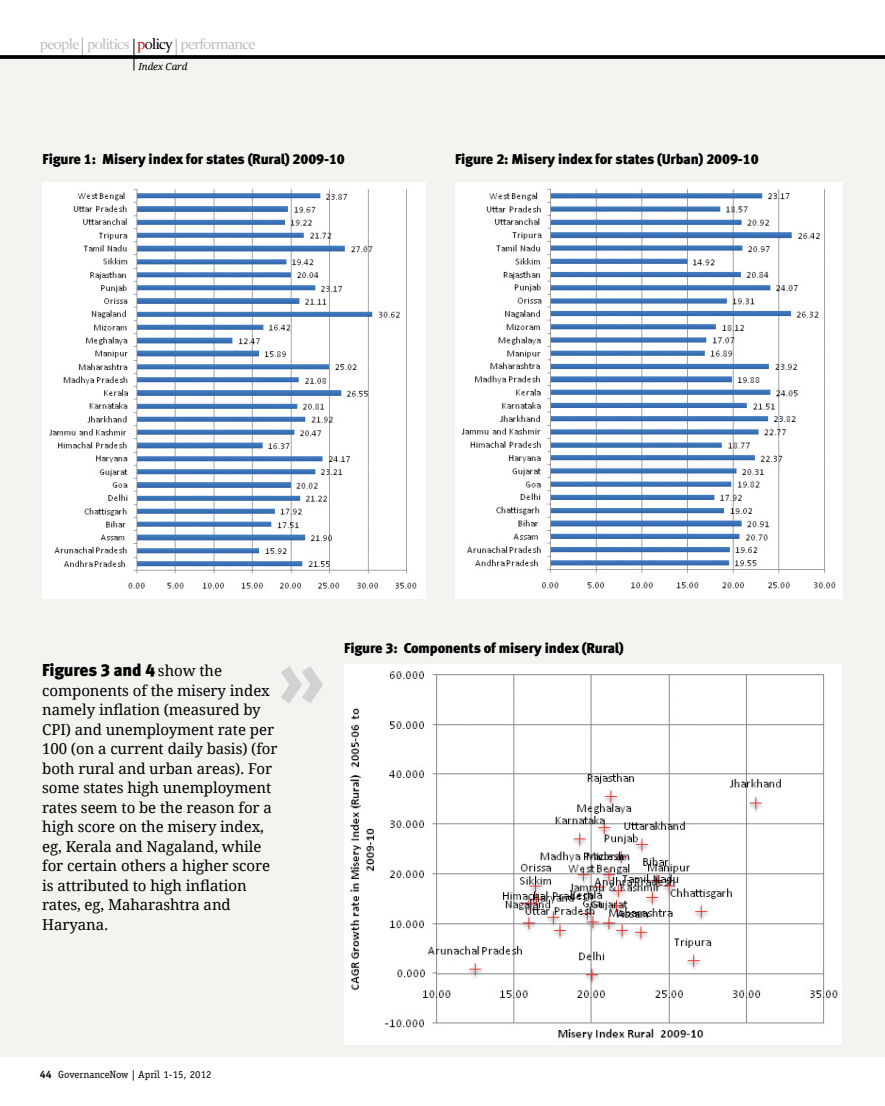
<style>
.page{position:relative;width:885px;height:1106px;background:#fff}
.page>*{position:absolute;margin:0;border:0;box-sizing:border-box;transform-origin:0 0}
.t1{font:17.25px "Meta Black Lf";letter-spacing:-.01em;color:#000}
.t2{font:15px/19.5px "Droid Serif Pro";letter-spacing:-.005em;color:#000}
.t3{font:15px "Constantia";letter-spacing:-.05em;color:#bcbec0}
.t4{font:14.25px "Meta Black Lf";letter-spacing:-.01em;color:#000}
.t5{font:10.5px "Officina Serif Std";color:#000}
.t6{font:italic 9.75px "Droid Serif Pro";letter-spacing:-.01em;color:#000}
.s1{color:#c4161c}
.s2{color:#000}
.s3{font-family:"Droid Serif Pro";font-size:15px}
.s4{font-weight:700;font-size:10.8px}
</style>
<div class="page">
<div style="left:0;top:57px;width:884px;height:999px;background:#f5f3f0"></div>
<img style="left:344px;top:664px;width:497px;height:380px">
<img style="left:43px;top:183px;width:382px;height:415px">
<img style="left:455px;top:183px;width:387px;height:415px">
<svg style="left:176px;top:39px;width:1px;height:16px"></svg>
<hr style="left:134px;top:39px;width:1px;height:31px;background:#000">
<svg style="left:82px;top:38px;width:1px;height:17px"></svg>
<svg style="left:0;top:55px;width:884px;height:4px;background:#0e0e0e"></svg>
<svg style="left:281px;top:666px;width:42px;height:37px"></svg>
<p class="t3" style="left:40px;top:34px;width:217px">people politics <span class="s1">p</span><span class="s2">olicy</span> performance</p>
<p class="t6" style="left:138px;top:60px;width:50px">Index Card</p>
<p class="t4" style="left:43px;top:151px;width:304px">Figure 1: Misery index for states (Rural) 2009-10</p>
<p class="t4" style="left:455px;top:151px;width:305px">Figure 2: Misery index for states (Urban) 2009-10</p>
<p class="t1" style="left:42px;top:659px;width:181px">Figures 3 and 4 <span class="s3">show the</span></p>
<p class="t2" style="left:42px;top:680px;width:237px">components of the misery index namely inflation (measured by<br>CPI) and unemployment rate per<br>100 (on a current daily basis) (for both rural and urban areas). For some states high unemployment rates seem to be the reason for a high score on the misery index, eg, Kerala and Nagaland, while for certain others a higher score is attributed to high inflation rates, eg, Maharashtra and<br>Haryana.</p>
<p class="t5" style="left:40px;top:1068px;width:173px"><span class="s4">44</span> GovernanceNow | April 1-15, 2012</p>
<p class="t4" style="left:344px;top:639px;width:281px">Figure 3: Components of misery index (Rural)</p>
</div>
